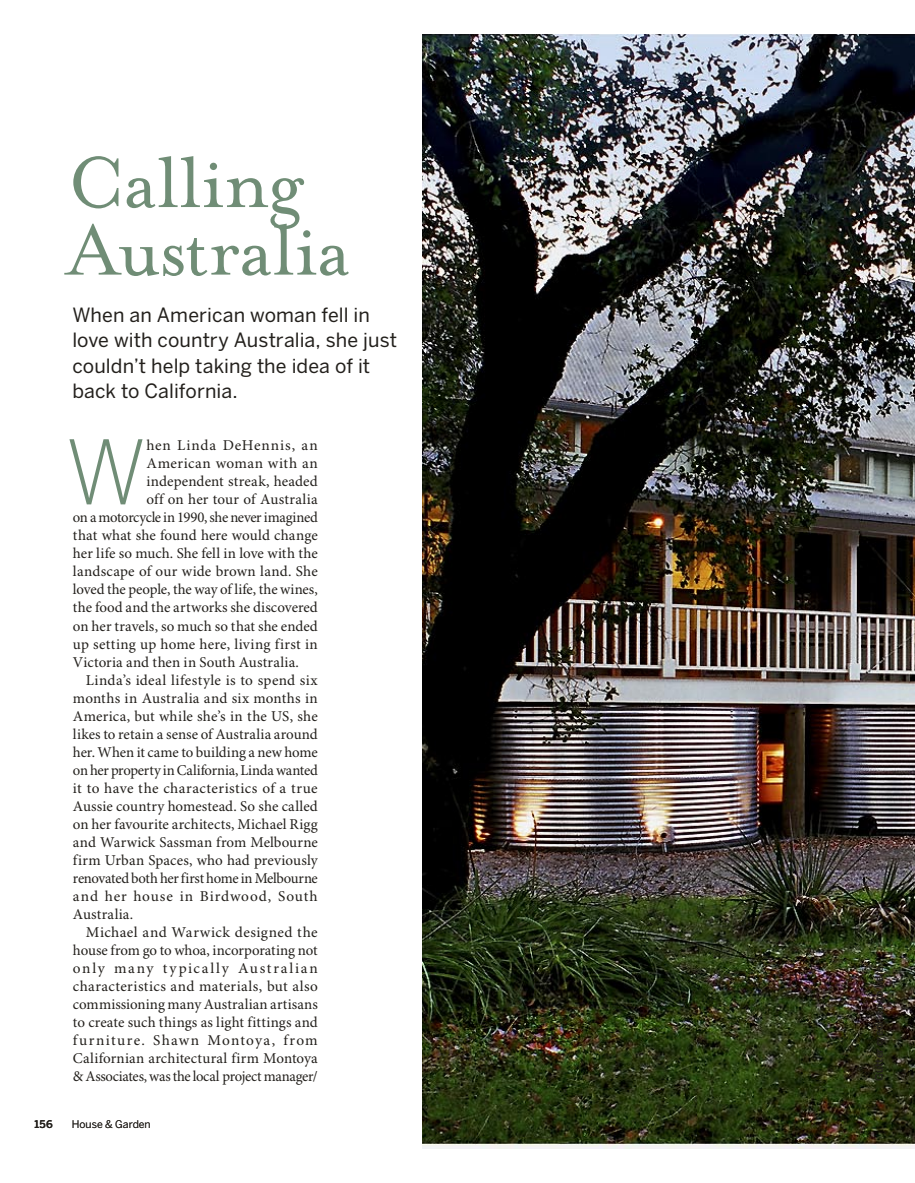
<style>
.page{position:relative;width:915px;height:1183px;background:#fff}
.page>*{position:absolute;margin:0;border:0;box-sizing:border-box;transform-origin:0 0}
.Body_copy_1st_para_mm{font:300 87.9px "Benton Sans";color:#708d76}
.Head_mm{font:82.5px/67.5px "Mrs Eaves Roman";letter-spacing:-.01em;color:#708d76}
.Intro_copy_mm{font:19.5px/25.5px "Benton Sans";letter-spacing:.005em;color:#23201c}
.Body_copy_indent_mm{font:15px/18px "Minion Pro";letter-spacing:-.005em;color:#23201c;text-align:justify}
.Body_copy_1st_para_mm-2{font:15px "Minion Pro";letter-spacing:.005em;color:#23201c}
.Body_copy_1st_para_mm-3{font:15px "Minion Pro";letter-spacing:-.015em;color:#23201c}
.Body_copy_1st_para_mm-4{font:15px "Minion Pro";letter-spacing:-.025em;color:#23201c}
.Body_copy_1st_para_mm-5{font:15px "Minion Pro";letter-spacing:.055em;color:#23201c}
.Body_copy_1st_para_mm-6{font:15px "Minion Pro";letter-spacing:.04em;color:#23201c}
.Gutter_credit_mm{font:500 10.5px "Benton Sans";letter-spacing:-.005em;color:#23201c}
.t1{font:10.5px "Benton Sans";letter-spacing:-.005em;color:#23201c}
</style>
<div class="page">
<img style="left:422px;top:34px;width:492px;height:1114px">
<p class="Head_mm" style="left:67px;top:150px;width:284px">Calling<br>Australia</p>
<p class="Intro_copy_mm" style="left:72px;top:301px;width:326px">When an American woman fell in love with country Australia, she just couldn’t help taking the idea of it back to California.</p>
<p class="Body_copy_1st_para_mm" style="left:66px;top:420px;width:82px">W</p>
<p class="Body_copy_1st_para_mm-5" style="left:146px;top:436px;width:173px">hen Linda DeHennis, an</p>
<p class="Body_copy_1st_para_mm-6" style="left:146px;top:454px;width:173px">American woman with an</p>
<p class="Body_copy_1st_para_mm-2" style="left:146px;top:472px;width:173px">independent streak, headed</p>
<p class="Body_copy_1st_para_mm-2" style="left:146px;top:490px;width:173px">off on her tour of Australia</p>
<p class="Body_copy_1st_para_mm-4" style="left:73px;top:508px;width:246px">on a motorcycle in 1990, she never imagined</p>
<p class="Body_copy_1st_para_mm-2" style="left:73px;top:526px;width:246px">that what she found here would change</p>
<p class="Body_copy_1st_para_mm-2" style="left:73px;top:544px;width:246px">her life so much. She fell in love with the</p>
<p class="Body_copy_1st_para_mm-2" style="left:73px;top:562px;width:246px">landscape of our wide brown land. She</p>
<p class="Body_copy_1st_para_mm-3" style="left:73px;top:580px;width:246px">loved the people, the way of life, the wines,</p>
<p class="Body_copy_1st_para_mm-2" style="left:73px;top:598px;width:246px">the food and the artworks she discovered</p>
<p class="Body_copy_1st_para_mm-2" style="left:73px;top:616px;width:246px">on her travels, so much so that she ended</p>
<p class="Body_copy_1st_para_mm-2" style="left:73px;top:634px;width:246px">up setting up home here, living first in</p>
<p class="Body_copy_1st_para_mm-2" style="left:73px;top:652px;width:227px">Victoria and then in South Australia.</p>
<p class="Body_copy_indent_mm" style="left:73px;top:671px;width:246px;text-indent:13px">Linda’s ideal lifestyle is to spend six months in Australia and six months in America, but while she’s in the US, she likes to retain a sense of Australia around her. When it came to building a new home on her property in California, Linda wanted it to have the characteristics of a true Aussie country homestead. So she called on her favourite architects, Michael Rigg and Warwick Sassman from Melbourne firm Urban Spaces, who had previously renovated both her first home in Melbourne and her house in Birdwood, South Australia.</p>
<p class="Body_copy_indent_mm" style="left:73px;top:923px;width:246px;text-indent:13px">Michael and Warwick designed the house from go to whoa, incorporating not only many typically Australian characteristics and materials, but also commissioning many Australian artisans to create such things as light fittings and furniture. Shawn Montoya, from Californian architectural firm Montoya &amp; Associates, was the local project manager/</p>
<p class="Gutter_credit_mm" style="left:34px;top:1117px;width:20px">156</p>
<p class="t1" style="left:72px;top:1118px;width:80px">House &amp; Garden</p>
<p class="Gutter_credit_mm" style="left:872px;top:1080px;width:117px;rotate:-90deg">Gutter credit to go here</p>
</div>
